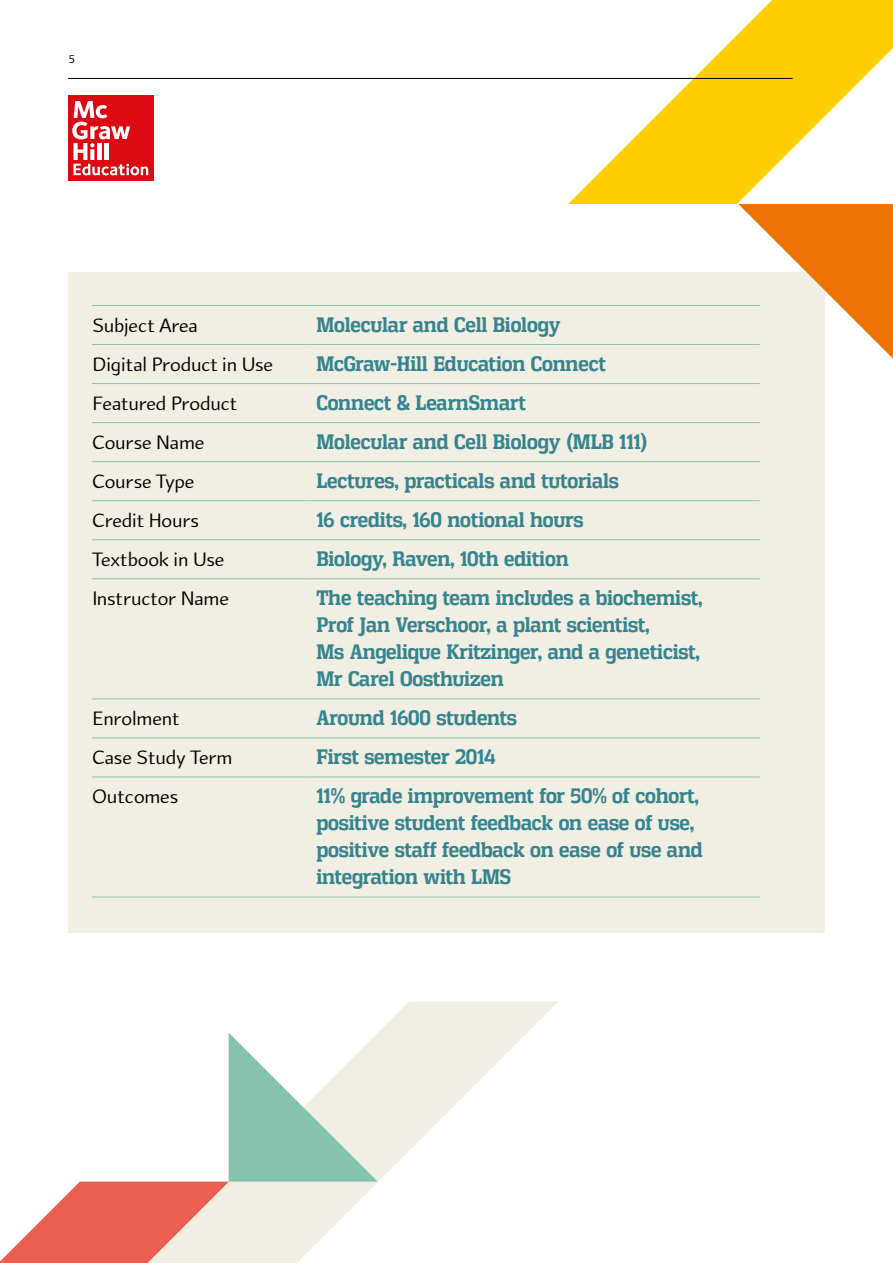
<style>
.page{position:relative;width:893px;height:1263px;background:#fff}
.page>*{position:absolute;margin:0;border:0;box-sizing:border-box;transform-origin:0 0}
.t1{font:700 20.55px/27px "Vectipede Rg";letter-spacing:-.01em;color:#36848f}
.t2{font:20.55px "Arum Sans";letter-spacing:-.01em;color:#000}
.t3{font:12px "Arum Sans";color:#000}
</style>
<div class="page">
<div style="left:68px;top:272px;width:757px;height:660px;background:#f1efe3"></div>
<hr style="left:92px;top:305px;width:218px;height:1px;background:#86c3af">
<hr style="left:310px;top:305px;width:450px;height:1px;background:#86c3af">
<hr style="left:92px;top:344px;width:218px;height:1px;background:#86c3af">
<hr style="left:310px;top:344px;width:450px;height:1px;background:#86c3af">
<hr style="left:92px;top:383px;width:218px;height:1px;background:#86c3af">
<hr style="left:310px;top:383px;width:450px;height:1px;background:#86c3af">
<hr style="left:92px;top:422px;width:218px;height:1px;background:#86c3af">
<hr style="left:310px;top:422px;width:450px;height:1px;background:#86c3af">
<hr style="left:92px;top:461px;width:218px;height:1px;background:#86c3af">
<hr style="left:310px;top:461px;width:450px;height:1px;background:#86c3af">
<hr style="left:92px;top:500px;width:218px;height:1px;background:#86c3af">
<hr style="left:310px;top:500px;width:450px;height:1px;background:#86c3af">
<hr style="left:92px;top:539px;width:218px;height:1px;background:#86c3af">
<hr style="left:310px;top:539px;width:450px;height:1px;background:#86c3af">
<hr style="left:92px;top:578px;width:218px;height:1px;background:#86c3af">
<hr style="left:310px;top:578px;width:450px;height:1px;background:#86c3af">
<hr style="left:92px;top:698px;width:218px;height:1px;background:#86c3af">
<hr style="left:310px;top:698px;width:450px;height:1px;background:#86c3af">
<hr style="left:92px;top:737px;width:218px;height:1px;background:#86c3af">
<hr style="left:310px;top:737px;width:450px;height:1px;background:#86c3af">
<hr style="left:92px;top:776px;width:218px;height:1px;background:#86c3af">
<hr style="left:310px;top:776px;width:450px;height:1px;background:#86c3af">
<hr style="left:92px;top:897px;width:218px;height:1px;background:#86c3af">
<hr style="left:310px;top:897px;width:450px;height:1px;background:#86c3af">
<svg style="left:568px;top:0;width:325px;height:204px;fill:#ffcf08"></svg>
<hr style="left:68px;top:78px;width:725px;height:1px;background:#000">
<div style="left:68px;top:95px;width:86px;height:85px;background:#dc0812"></div>
<svg style="left:72px;top:101px;width:76px;height:74px"></svg>
<svg style="left:738px;top:204px;width:155px;height:155px"></svg>
<svg style="left:378px;top:1001px;width:180px;height:180px"></svg>
<svg style="left:0;top:1032px;width:378px;height:231px"></svg>
<p class="t3" style="left:68px;top:52px;width:8px">5</p>
<p class="t2" style="left:92px;top:313px;width:107px">Subject Area</p>
<p class="t1" style="left:316px;top:311px;width:246px">Molecular and Cell Biology</p>
<p class="t2" style="left:92px;top:352px;width:182px">Digital Product in Use</p>
<p class="t1" style="left:316px;top:350px;width:291px">McGraw-Hill Education Connect</p>
<p class="t2" style="left:92px;top:391px;width:147px">Featured Product</p>
<p class="t1" style="left:316px;top:389px;width:211px">Connect &amp; LearnSmart</p>
<p class="t2" style="left:92px;top:430px;width:114px">Course Name</p>
<p class="t1" style="left:316px;top:428px;width:333px">Molecular and Cell Biology (MLB 111)</p>
<p class="t2" style="left:92px;top:469px;width:104px">Course Type</p>
<p class="t1" style="left:316px;top:467px;width:304px">Lectures, practicals and tutorials</p>
<p class="t2" style="left:92px;top:508px;width:108px">Credit Hours</p>
<p class="t1" style="left:316px;top:506px;width:269px">16 credits, 160 notional hours</p>
<p class="t2" style="left:92px;top:547px;width:134px">Textbook in Use</p>
<p class="t1" style="left:316px;top:545px;width:254px">Biology, Raven, 10th edition</p>
<p class="t2" style="left:92px;top:586px;width:138px">Instructor Name</p>
<p class="t1" style="left:316px;top:584px;width:387px">The teaching team includes a biochemist, Prof Jan Verschoor, a plant scientist,<br>Ms Angelique Kritzinger, and a geneticist, Mr Carel Oosthuizen</p>
<p class="t2" style="left:92px;top:706px;width:89px">Enrolment</p>
<p class="t1" style="left:316px;top:704px;width:202px">Around 1600 students</p>
<p class="t2" style="left:92px;top:745px;width:142px">Case Study Term</p>
<p class="t1" style="left:316px;top:743px;width:181px">First semester 2014</p>
<p class="t2" style="left:92px;top:785px;width:88px">Outcomes</p>
<p class="t1" style="left:316px;top:782px;width:388px">11% grade improvement for 50% of cohort, positive student feedback on ease of use, positive staff feedback on ease of use and integration with LMS</p>
</div>
